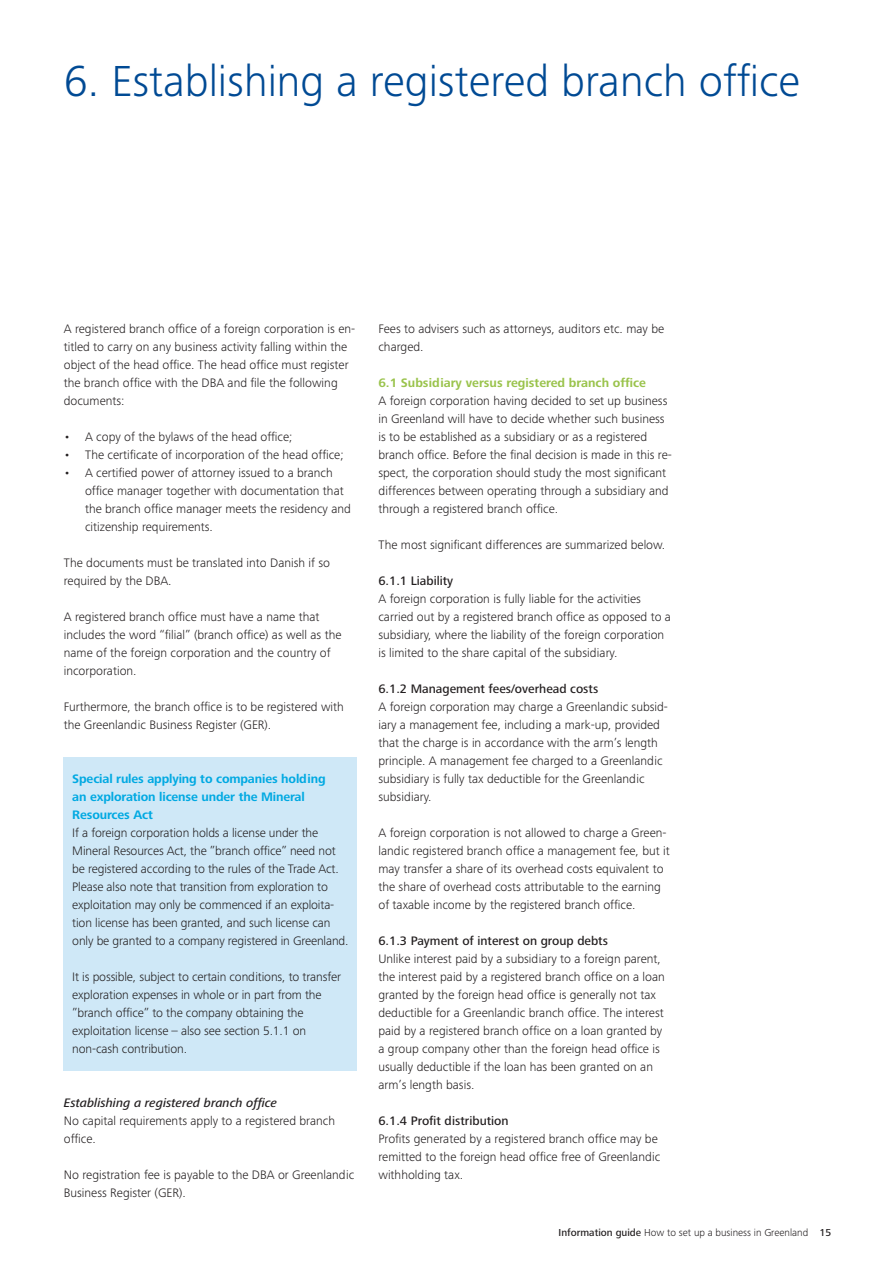
<style>
.page{position:relative;width:893px;height:1263px;background:#fff}
.page>*{position:absolute;margin:0;border:0;box-sizing:border-box;transform-origin:0 0}
.t1{font:300 45px "Frutiger Next Pro";color:#004a94}
.t2{font:300 12.75px/18px "Frutiger Next Pro";color:#231f20}
.t3{font:500 12.75px "Frutiger Next Pro";color:#231f20}
.t4{font:700 12.75px/18px "Frutiger Next Pro";letter-spacing:-.01em;color:#00a9e2}
.t5{font:700 12.75px "Frutiger Next Pro";color:#9ac34c}
.t6{font:italic 500 12.75px "Frutiger Next Pro";color:#231f20}
.t7{font:300 10.5px "Frutiger Next Pro";color:#231f20}
.s1{font-weight:500}
</style>
<div class="page">
<div style="left:64px;top:757px;width:293px;height:314px;background:#cfe8f7"></div>
<h1 class="t1" style="left:64px;top:55px;width:738px">6. Establishing a registered branch office</h1>
<p class="t2" style="left:64px;top:319px;width:293px">A registered branch office of a foreign corporation is en&shy;titled to carry on any business activity falling within the object of the head office. The head office must register the branch office with the DBA and file the following documents:</p>
<p class="t2" style="left:64px;top:427px;width:230px">• A copy of the bylaws of the head office;</p>
<p class="t2" style="left:64px;top:445px;width:281px">• The certificate of incorporation of the head office;</p>
<p class="t2" style="left:85px;top:463px;width:267px;text-indent:-21px">• A certified power of attorney issued to a branch office manager together with documentation that the branch office manager meets the residency and citizenship requirements.</p>
<p class="t2" style="left:64px;top:553px;width:268px">The documents must be translated into Danish if so required by the DBA.</p>
<p class="t2" style="left:64px;top:607px;width:279px">A registered branch office must have a name that includes the word “filial” (branch office) as well as the name of the foreign corporation and the country of incorporation.</p>
<p class="t2" style="left:64px;top:697px;width:282px">Furthermore, the branch office is to be registered with the Greenlandic Business Register (GER).</p>
<p class="t4" style="left:72px;top:769px;width:255px">Special rules applying to companies holding an exploration license under the Mineral<br>Resources Act</p>
<p class="t2" style="left:72px;top:823px;width:278px">If a foreign corporation holds a license under the Mineral Resources Act, the ”branch office” need not be registered according to the rules of the Trade Act.<br>Please also note that transition from exploration to exploitation may only be commenced if an exploita&shy;tion license has been granted, and such license can only be granted to a company registered in Greenland.</p>
<p class="t2" style="left:72px;top:967px;width:270px">It is possible, subject to certain conditions, to transfer exploration expenses in whole or in part from the ”branch office” to the company obtaining the exploitation license – also see section 5.1.1 on non-cash contribution.</p>
<p class="t6" style="left:64px;top:1095px;width:215px">Establishing a registered branch office</p>
<p class="t2" style="left:64px;top:1112px;width:273px">No capital requirements apply to a registered branch office.</p>
<p class="t2" style="left:64px;top:1166px;width:292px">No registration fee is payable to the DBA or Greenlandic<br>Business Register (GER).</p>
<p class="t2" style="left:378px;top:319px;width:287px">Fees to advisers such as attorneys, auditors etc. may be charged.</p>
<p class="t5" style="left:378px;top:375px;width:269px">6.1 Subsidiary versus registered branch office</p>
<p class="t2" style="left:378px;top:391px;width:295px">A foreign corporation having decided to set up business in Greenland will have to decide whether such business is to be established as a subsidiary or as a registered branch office. Before the final decision is made in this re&shy;spect, the corporation should study the most significant differences between operating through a subsidiary and through a registered branch office.</p>
<p class="t2" style="left:378px;top:535px;width:288px">The most significant differences are summarized below.</p>
<p class="t3" style="left:378px;top:573px;width:76px">6.1.1 Liability</p>
<p class="t2" style="left:378px;top:589px;width:294px">A foreign corporation is fully liable for the activities carried out by a registered branch office as opposed to a subsidiary, where the liability of the foreign corporation is limited to the share capital of the subsidiary.</p>
<p class="t3" style="left:378px;top:681px;width:221px">6.1.2 Management fees/overhead costs</p>
<p class="t2" style="left:378px;top:697px;width:291px">A foreign corporation may charge a Greenlandic subsid&shy;iary a management fee, including a mark-up, provided that the charge is in accordance with the arm’s length principle. A management fee charged to a Greenlandic subsidiary is fully tax deductible for the Greenlandic subsidiary.</p>
<p class="t2" style="left:378px;top:823px;width:293px">A foreign corporation is not allowed to charge a Green&shy;landic registered branch office a management fee, but it may transfer a share of its overhead costs equivalent to the share of overhead costs attributable to the earning of taxable income by the registered branch office.</p>
<p class="t3" style="left:378px;top:933px;width:231px">6.1.3 Payment of interest on group debts</p>
<p class="t2" style="left:378px;top:950px;width:288px">Unlike interest paid by a subsidiary to a foreign parent, the interest paid by a registered branch office on a loan granted by the foreign head office is generally not tax deductible for a Greenlandic branch office. The interest paid by a registered branch office on a loan granted by a group company other than the foreign head office is usually deductible if the loan has been granted on an arm’s length basis.</p>
<p class="t3" style="left:378px;top:1113px;width:132px">6.1.4 Profit distribution</p>
<p class="t2" style="left:378px;top:1130px;width:284px">Profits generated by a registered branch office may be remitted to the foreign head office free of Greenlandic withholding tax.</p>
<p class="t7" style="left:559px;top:1226px;width:274px"><span class="s1">Information guide</span> How to set up a business in Greenland <span class="s1">15</span></p>
</div>
